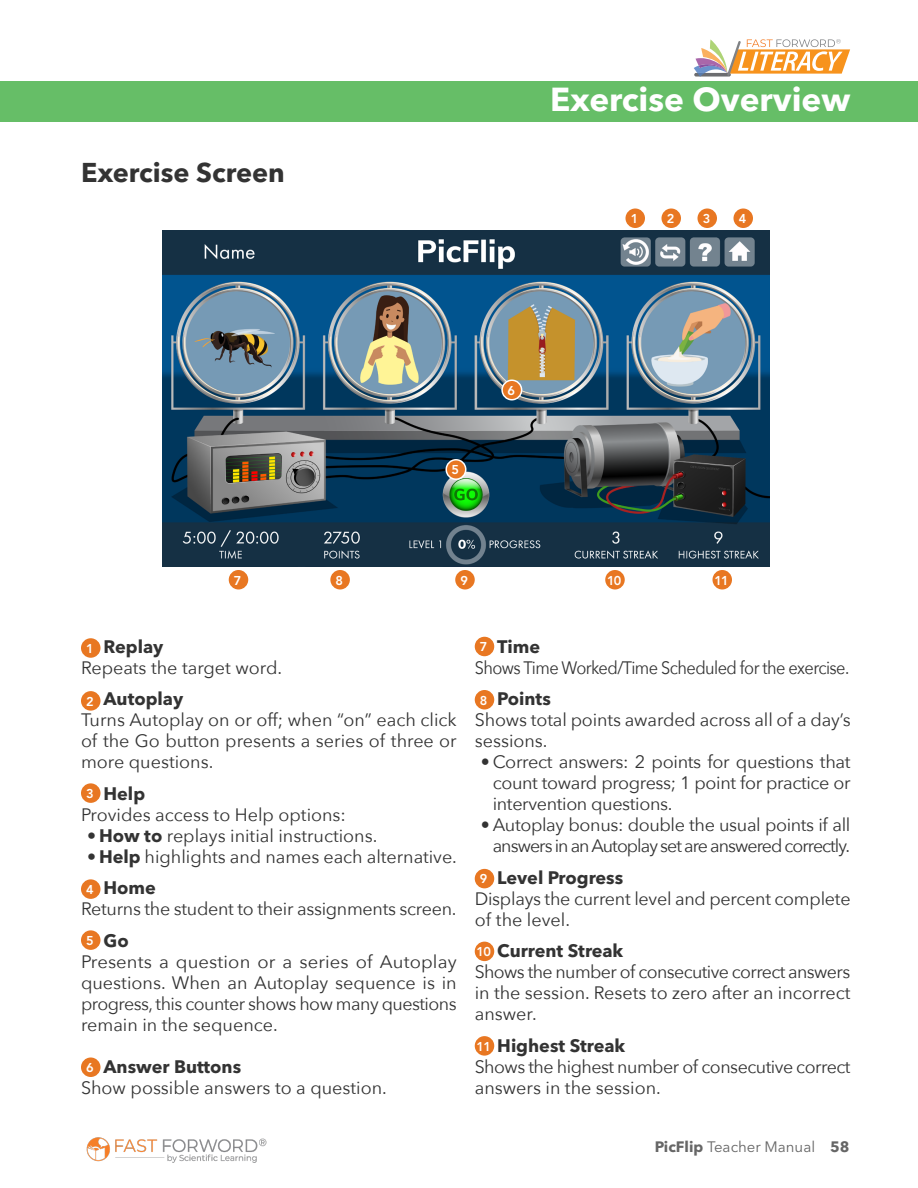
<style>
.page{position:relative;width:918px;height:1188px;background:#fff}
.page>*{position:absolute;margin:0;border:0;box-sizing:border-box;transform-origin:0 0}
.t1{font:700 33px "Avenir Next LT Pro";color:#fff}
.edited{font:700 27px "Avenir Next LT Pro";color:#333}
.edited-2{font:18px/21px "Avenir Next";letter-spacing:-.015em;color:#333;text-align:justify}
.edited-3{font:700 18px "Avenir Next LT Pro";color:#333}
.edited-4{font:18px/21px "Avenir Next";letter-spacing:-.055em;color:#333;text-align:right}
.edited-5{font:18px "Avenir Next";letter-spacing:-.035em;color:#333;scale:.91 1}
.t2{font:15px "Avenir Next LT Pro";color:#666}
.t3{font:800 12.75px "Avenir LT Std";letter-spacing:-.06em;color:#fff}
.s1{font-family:"Avenir Next LT Pro";font-weight:700}
.s2{font-weight:700}
</style>
<div class="page">
<img style="left:86px;top:1137px;width:181px;height:26px">
<svg style="left:694px;top:39px;width:156px;height:38px"></svg>
<img style="left:163px;top:231px;width:607px;height:336px">
<div style="left:712px;top:570px;width:20px;height:20px;background:#e87722;border-radius:50%"></div>
<div style="left:475px;top:1036px;width:19px;height:20px;background:#e87722;border-radius:50%"></div>
<div style="left:605px;top:570px;width:20px;height:20px;background:#e87722;border-radius:50%"></div>
<div style="left:475px;top:942px;width:19px;height:19px;background:#e87722;border-radius:50%"></div>
<div style="left:455px;top:570px;width:20px;height:20px;background:#e87722;border-radius:50%"></div>
<div style="left:475px;top:869px;width:19px;height:19px;background:#e87722;border-radius:50%"></div>
<div style="left:475px;top:690px;width:19px;height:20px;background:#e87722;border-radius:50%"></div>
<div style="left:330px;top:570px;width:20px;height:20px;background:#e87722;border-radius:50%"></div>
<div style="left:475px;top:637px;width:19px;height:19px;background:#e87722;border-radius:50%"></div>
<div style="left:229px;top:570px;width:19px;height:20px;background:#e87722;border-radius:50%"></div>
<div style="left:502px;top:380px;width:20px;height:20px;background:#e87722;border-radius:50%"></div>
<div style="left:501px;top:380px;width:21px;height:20px;border:2px solid #fff;border-radius:50%"></div>
<div style="left:81px;top:1058px;width:19px;height:19px;background:#e87722;border-radius:50%"></div>
<div style="left:446px;top:460px;width:20px;height:19px;background:#e87722;border-radius:50%"></div>
<div style="left:446px;top:459px;width:20px;height:21px;border:2px solid #fff;border-radius:50%"></div>
<div style="left:81px;top:930px;width:19px;height:20px;background:#e87722;border-radius:50%"></div>
<div style="left:734px;top:208px;width:19px;height:20px;background:#e87722;border-radius:50%"></div>
<div style="left:81px;top:879px;width:19px;height:20px;background:#e87722;border-radius:50%"></div>
<div style="left:698px;top:208px;width:19px;height:20px;background:#e87722;border-radius:50%"></div>
<div style="left:81px;top:783px;width:19px;height:20px;background:#e87722;border-radius:50%"></div>
<div style="left:662px;top:208px;width:19px;height:20px;background:#e87722;border-radius:50%"></div>
<div style="left:81px;top:691px;width:19px;height:20px;background:#e87722;border-radius:50%"></div>
<div style="left:626px;top:208px;width:19px;height:20px;background:#e87722;border-radius:50%"></div>
<div style="left:81px;top:638px;width:19px;height:20px;background:#e87722;border-radius:50%"></div>
<div style="left:0;top:81px;width:918px;height:41px;background:#66be67"></div>
<p class="edited" style="left:81px;top:156px;width:205px">Exercise Screen</p>
<p class="t3" style="left:234px;top:573px;width:9px">7</p>
<p class="t3" style="left:336px;top:573px;width:9px">8</p>
<h1 class="t1" style="left:550px;top:79px;width:302px">Exercise Overview</h1>
<p class="t3" style="left:631px;top:211px;width:9px">1</p>
<p class="t3" style="left:667px;top:211px;width:9px">2</p>
<p class="t3" style="left:703px;top:211px;width:9px">3</p>
<p class="t3" style="left:739px;top:211px;width:9px">4</p>
<p class="t3" style="left:451px;top:462px;width:9px">5</p>
<p class="t3" style="left:460px;top:573px;width:9px">9</p>
<p class="t3" style="left:507px;top:383px;width:9px">6</p>
<p class="t3" style="left:607px;top:573px;width:16px">10</p>
<p class="t3" style="left:714px;top:573px;width:16px">11</p>
<p class="edited-3" style="left:104px;top:636px;width:62px">Replay</p>
<p class="edited-2" style="left:81px;top:656px;width:203px">Repeats the target word.</p>
<p class="edited-3" style="left:104px;top:688px;width:81px">Autoplay</p>
<p class="edited-2" style="left:81px;top:709px;width:377px">Turns Autoplay on or off; when “on” each click of the Go button presents a series of three or more questions.</p>
<p class="edited-3" style="left:104px;top:783px;width:43px">Help</p>
<p class="edited-2" style="left:81px;top:803px;width:267px">Provides access to Help options:</p>
<p class="edited-2" style="left:87px;top:824px;width:292px"><span class="s1">• How to</span> replays initial instructions.</p>
<p class="edited-2" style="left:87px;top:845px;width:372px"><span class="s1">• Help</span> highlights and names each alternative.</p>
<p class="edited-3" style="left:104px;top:877px;width:54px">Home</p>
<p class="edited-2" style="left:81px;top:898px;width:377px">Returns the student to their assignments screen.</p>
<p class="edited-3" style="left:104px;top:930px;width:27px">Go</p>
<p class="edited-2" style="left:81px;top:950px;width:377px">Presents a question or a series of Autoplay questions. When an Autoplay sequence is in progress, this counter shows how many questions remain in the sequence.</p>
<p class="edited-3" style="left:104px;top:1056px;width:139px">Answer Buttons</p>
<p class="edited-2" style="left:81px;top:1076px;width:307px">Show possible answers to a question.</p>
<p class="t3" style="left:86px;top:641px;width:9px">1</p>
<p class="t3" style="left:86px;top:694px;width:9px">2</p>
<p class="t3" style="left:86px;top:786px;width:9px">3</p>
<p class="t3" style="left:86px;top:882px;width:9px">4</p>
<p class="t3" style="left:86px;top:933px;width:9px">5</p>
<p class="t3" style="left:86px;top:1060px;width:9px">6</p>
<p class="edited-3" style="left:497px;top:636px;width:44px">Time</p>
<p class="edited-5" style="left:475px;top:652px;width:413px">Shows Time Worked/Time Scheduled for the exercise.</p>
<p class="edited-3" style="left:497px;top:688px;width:55px">Points</p>
<p class="edited-2" style="left:475px;top:709px;width:378px">Shows total points awarded across all of a day’s sessions.</p>
<p class="edited-2" style="left:493px;top:751px;width:359px;text-indent:-12px">• Correct answers: 2 points for questions that count toward progress; 1 point for practice or intervention questions.</p>
<p class="edited-4" style="left:481px;top:814px;width:371px">• Autoplay bonus: double the usual points if all answers in an Autoplay set are answered correctly.</p>
<p class="edited-3" style="left:497px;top:867px;width:127px">Level Progress</p>
<p class="edited-2" style="left:475px;top:887px;width:377px">Displays the current level and percent complete of the level.</p>
<p class="edited-3" style="left:497px;top:940px;width:128px">Current Streak</p>
<p class="edited-2" style="left:475px;top:961px;width:377px">Shows the number of consecutive correct answers in the session. Resets to zero after an incorrect answer.</p>
<p class="edited-3" style="left:497px;top:1035px;width:129px">Highest Streak</p>
<p class="edited-2" style="left:475px;top:1055px;width:377px">Shows the highest number of consecutive correct answers in the session.</p>
<p class="t3" style="left:480px;top:639px;width:9px">7</p>
<p class="t3" style="left:480px;top:693px;width:9px">8</p>
<p class="t3" style="left:480px;top:871px;width:9px">9</p>
<p class="t3" style="left:477px;top:944px;width:16px">10</p>
<p class="t3" style="left:477px;top:1039px;width:16px">11</p>
<p class="t2" style="left:655px;top:1138px;width:196px"><span class="s2">PicFlip</span> Teacher Manual <span class="s2">58</span></p>
</div>
